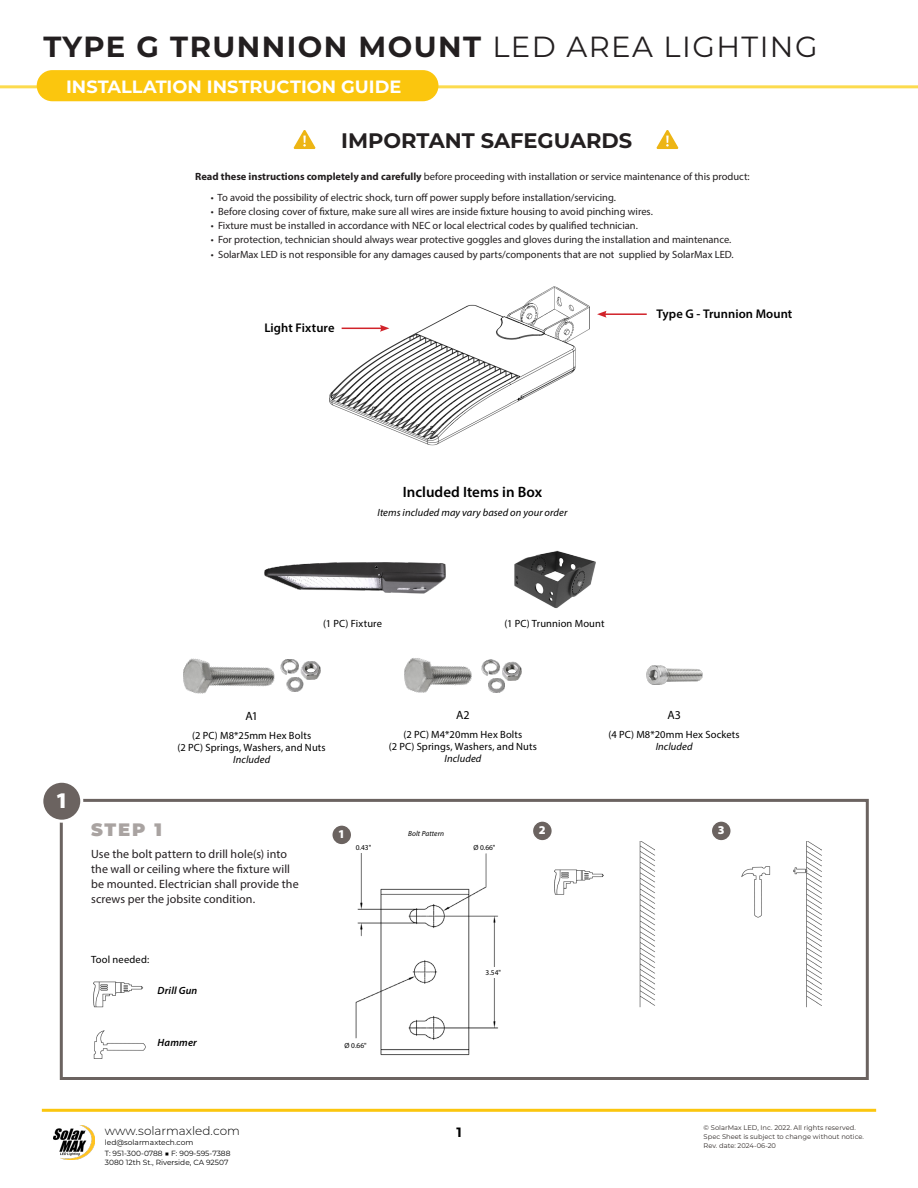
<style>
.page{position:relative;width:918px;height:1188px;background:#fff}
.page>*{position:absolute;margin:0;border:0;box-sizing:border-box;transform-origin:0 0}
.t1{font:700 29.1px "Montserrat";letter-spacing:.05em;color:#231f20}
.Caution_paragraph{font:900 22.5px "Myriad Pro";color:#fff}
.Subheader{font:700 21px "Montserrat";color:#231f20}
.Subheader-2{font:900 18px "Montserrat";color:#a9a3a1}
.t2{font:700 17.85px "Montserrat";color:#fff}
.Steps_text{font:600 15px "Myriad Pro";letter-spacing:.005em;color:#000}
.t3{font:700 13.5px "Montserrat";color:#000}
.Steps_text-2{font:600 12.6px "Myriad Pro";letter-spacing:.01em;color:#000}
.Steps_text-3{font:12px/15px "Myriad Pro";letter-spacing:.005em;color:#241f21}
.t4{font:300 12px "Montserrat";color:#000}
.Steps_text-4{font:12px "Myriad Pro";color:#000}
.Caution_paragraph-2{font:900 12px "Myriad Pro";color:#fff}
.Caution_paragraph-3{font:10.5px "Myriad Pro";color:#231f20}
.Steps_text-5{font:10.5px "Myriad Pro";letter-spacing:.015em;color:#000}
.Steps_text-6{font:italic 10.5px "Myriad Pro";letter-spacing:.01em;color:#000}
.Steps_text-7{font:italic 600 10.5px "Myriad Pro";letter-spacing:.015em;color:#000}
.t5{font:7.5px/10.5px "Montserrat";color:#000}
.Subheader-3{font:7.35px "Myriad Pro";color:#000}
.Steps_text-8{font:italic 7.35px "Myriad Pro";letter-spacing:.015em;color:#000}
.t6{font:6.75px/9px "Montserrat";color:#302a28}
.s1{font-weight:400}
.s2{font-weight:700}
</style>
<div class="page">
<img style="left:54px;top:1125px;width:40px;height:35px">
<hr style="left:0;top:85px;width:918px;height:3px;background:#fcdb4e">
<div style="left:37px;top:70px;width:401px;height:31px;background:#fbc60e;border-radius:16px"></div>
<hr style="left:42px;top:1109px;width:834px;height:3px;background:#fbc60e">
<svg style="left:293px;top:130px;width:23px;height:19px"></svg>
<svg style="left:656px;top:130px;width:23px;height:19px"></svg>
<img style="left:329px;top:286px;width:261px;height:160px">
<hr style="left:604px;top:313px;width:43px;height:2px;background:#d1232a">
<svg style="left:597px;top:311px;width:10px;height:7px"></svg>
<hr style="left:342px;top:328px;width:40px;height:1px;background:#d1232a">
<svg style="left:380px;top:325px;width:9px;height:7px"></svg>
<div style="left:60px;top:799px;width:809px;height:281px;border:3px solid #6b6360"></div>
<div style="left:42px;top:781px;width:40px;height:40px;background:#6b6360;border-radius:50%"></div>
<div style="left:40px;top:780px;width:43px;height:43px;border:3px solid #fff;border-radius:50%"></div>
<img style="left:554px;top:842px;width:101px;height:166px">
<img style="left:741px;top:842px;width:80px;height:166px">
<div style="left:532px;top:821px;width:20px;height:20px;background:#6b6360;border-radius:50%"></div>
<div style="left:532px;top:820px;width:21px;height:22px;border:2px solid #fff;border-radius:50%"></div>
<div style="left:332px;top:825px;width:20px;height:20px;background:#6b6360;border-radius:50%"></div>
<div style="left:331px;top:824px;width:21px;height:22px;border:2px solid #fff;border-radius:50%"></div>
<div style="left:711px;top:821px;width:20px;height:20px;background:#6b6360;border-radius:50%"></div>
<div style="left:711px;top:820px;width:21px;height:22px;border:2px solid #fff;border-radius:50%"></div>
<img style="left:355px;top:854px;width:143px;height:202px">
<div style="left:475px;top:967px;width:36px;height:11px;background:#fff"></div>
<img style="left:93px;top:981px;width:51px;height:27px">
<img style="left:93px;top:1030px;width:53px;height:29px">
<img style="left:264px;top:563px;width:182px;height:31px">
<img style="left:514px;top:550px;width:82px;height:59px">
<img style="left:183px;top:658px;width:92px;height:36px">
<img style="left:301px;top:661px;width:19px;height:19px">
<img style="left:287px;top:677px;width:16px;height:14px">
<img style="left:280px;top:659px;width:19px;height:16px">
<img style="left:646px;top:665px;width:57px;height:20px">
<img style="left:404px;top:658px;width:68px;height:35px">
<img style="left:502px;top:662px;width:20px;height:19px">
<img style="left:488px;top:678px;width:16px;height:14px">
<img style="left:481px;top:660px;width:19px;height:16px">
<h1 class="t1" style="left:43px;top:26px;width:776px">TYPE G TRUNNION MOUNT <span class="s1">LED AREA LIGHTING</span></h1>
<h3 class="t2" style="left:66px;top:74px;width:337px">INSTALLATION INSTRUCTION GUIDE</h3>
<p class="Subheader" style="left:341px;top:125px;width:293px">IMPORTANT SAFEGUARDS</p>
<p class="Caution_paragraph-3" style="left:195px;top:170px;width:556px"><span class="s2">Read these instructions completely and carefully</span> before proceeding with installation or service maintenance of this product:</p>
<p class="Caution_paragraph-3" style="left:211px;top:191px;width:407px">• To avoid the possibility of electric shock, turn off power supply before installation/servicing.</p>
<p class="Caution_paragraph-3" style="left:211px;top:205px;width:444px">• Before closing cover of fixture, make sure all wires are inside fixture housing to avoid pinching wires.</p>
<p class="Caution_paragraph-3" style="left:211px;top:219px;width:429px">• Fixture must be installed in accordance with NEC or local electrical codes by qualified technician.</p>
<p class="Caution_paragraph-3" style="left:211px;top:233px;width:522px">• For protection, technician should always wear protective goggles and gloves during the installation and maintenance.</p>
<p class="Caution_paragraph-3" style="left:211px;top:248px;width:525px">• SolarMax LED is not responsible for any damages caused by parts/components that are not supplied by SolarMax LED.</p>
<p class="Steps_text-2" style="left:264px;top:320px;width:72px">Light Fixture</p>
<p class="Steps_text-2" style="left:656px;top:305px;width:137px">Type G - Trunnion Mount</p>
<p class="Steps_text" style="left:403px;top:483px;width:141px">Included Items in Box</p>
<p class="Steps_text-6" style="left:378px;top:506px;width:191px">Items included may vary based on your order</p>
<p class="Steps_text-5" style="left:323px;top:617px;width:60px">(1 PC) Fixture</p>
<p class="Steps_text-5" style="left:504px;top:617px;width:102px">(1 PC) Trunnion Mount</p>
<p class="Caution_paragraph" style="left:55px;top:786px;width:14px">1</p>
<p class="Steps_text-4" style="left:245px;top:709px;width:14px">A1</p>
<p class="Steps_text-5" style="left:192px;top:729px;width:120px">(2 PC) M8*25mm Hex Bolts</p>
<p class="Steps_text-5" style="left:178px;top:741px;width:150px">(2 PC) Springs, Washers, and Nuts</p>
<p class="Steps_text-6" style="left:233px;top:753px;width:39px">Included</p>
<p class="Steps_text-4" style="left:456px;top:707px;width:15px">A2</p>
<p class="Steps_text-5" style="left:403px;top:728px;width:120px">(2 PC) M4*20mm Hex Bolts</p>
<p class="Steps_text-5" style="left:389px;top:740px;width:150px">(2 PC) Springs, Washers, and Nuts</p>
<p class="Steps_text-6" style="left:444px;top:752px;width:39px">Included</p>
<p class="Steps_text-4" style="left:667px;top:707px;width:15px">A3</p>
<p class="Steps_text-5" style="left:609px;top:728px;width:133px">(4 PC) M8*20mm Hex Sockets</p>
<p class="Steps_text-6" style="left:656px;top:740px;width:39px">Included</p>
<p class="Subheader-2" style="left:91px;top:816px;width:72px">STEP 1</p>
<p class="Caution_paragraph-2" style="left:539px;top:822px;width:8px">2</p>
<p class="Caution_paragraph-2" style="left:338px;top:826px;width:8px">1</p>
<p class="Steps_text-8" style="left:408px;top:829px;width:38px">Bolt Pattern</p>
<p class="Caution_paragraph-2" style="left:718px;top:822px;width:8px">3</p>
<p class="Subheader-3" style="left:356px;top:843px;width:17px">0.43"</p>
<p class="Subheader-3" style="left:473px;top:843px;width:24px">Ø 0.66"</p>
<p class="Steps_text-3" style="left:91px;top:846px;width:209px">Use the bolt pattern to drill hole(s) into the wall or ceiling where the fixture will be mounted. Electrician shall provide the screws per the jobsite condition.</p>
<p class="Steps_text-5" style="left:91px;top:953px;width:60px">Tool needed:</p>
<p class="Steps_text-7" style="left:158px;top:984px;width:41px">Drill Gun</p>
<p class="Steps_text-7" style="left:158px;top:1036px;width:41px">Hammer</p>
<p class="Subheader-3" style="left:345px;top:1041px;width:24px">Ø 0.66"</p>
<p class="Subheader-3" style="left:486px;top:968px;width:17px">3.54"</p>
<p class="t4" style="left:105px;top:1123px;width:137px">www.solarmaxled.com</p>
<p class="t5" style="left:105px;top:1137px;width:127px">led@solarmaxtech.com<br>T: 951-300-0788 ■ F: 909-595-7388</p>
<p class="t5" style="left:105px;top:1157px;width:125px">3080 12th St., Riverside, CA 92507</p>
<p class="t3" style="left:456px;top:1122px;width:7px">1</p>
<p class="t6" style="left:704px;top:1123px;width:162px">© SolarMax LED, Inc. 2022. All rights reserved.<br>Spec Sheet is subject to change without notice.<br>Rev. date: 2024-06-20</p>
</div>
